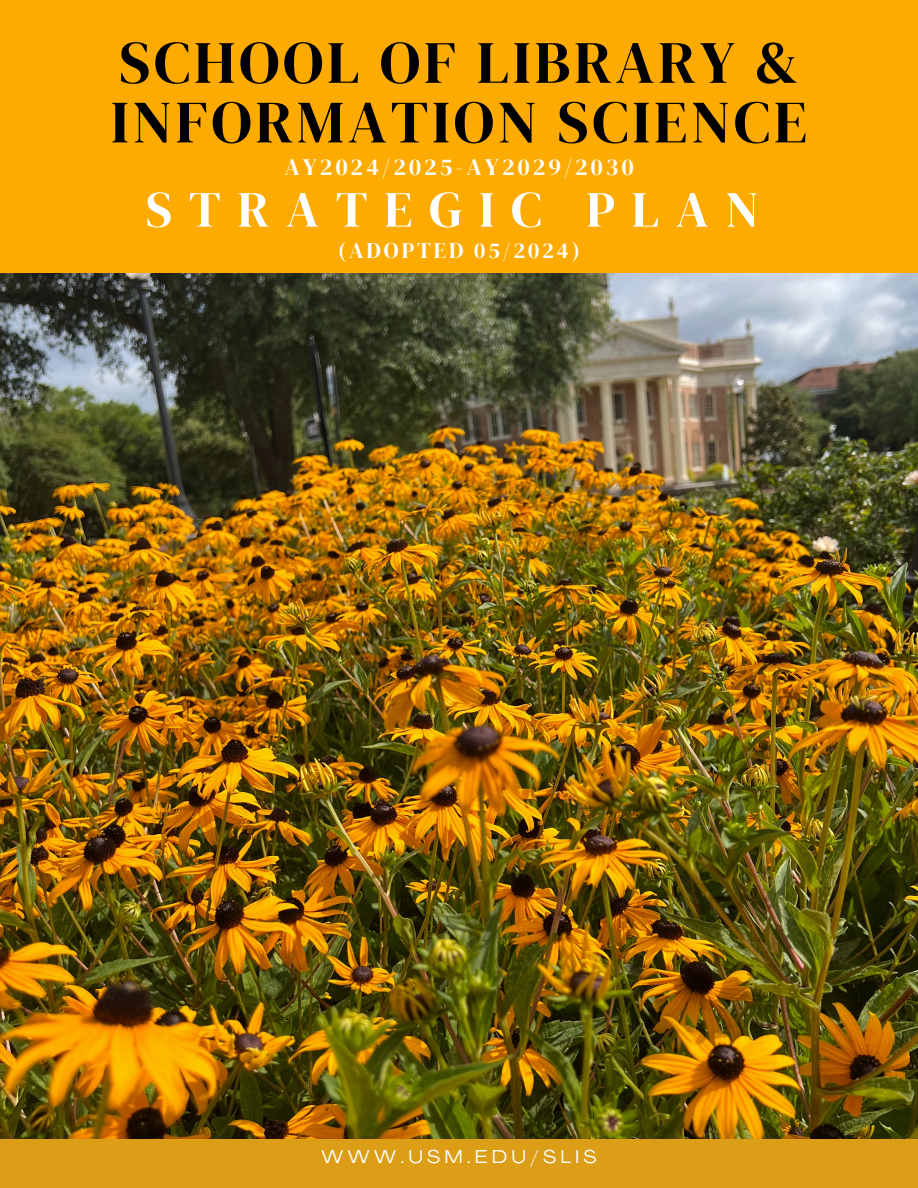
<style>
.page{position:relative;width:918px;height:1188px;background:#fff}
.page>*{position:absolute;margin:0;border:0;box-sizing:border-box;transform-origin:0 0}
.t1{font:60px/59.7px "DM Serif Display";letter-spacing:.06em;color:#000}
.t2{font:50.7px "DM Serif Display";letter-spacing:.33em;color:#fff}
.t3{font:23.7px "DM Serif Display";letter-spacing:.13em;color:#fff}
.t4{font:22.2px "DM Serif Display";letter-spacing:.13em;color:#fff}
.t5{font:expanded 18.3px "Agrandir";letter-spacing:.25em;color:#fff}
</style>
<div class="page">
<div style="left:0;top:1104px;width:918px;height:84px;background:#dc9d17"></div>
<img style="left:0;top:273px;width:918px;height:866px">
<div style="left:0;top:0;width:918px;height:273px;background:#fdaa01"></div>
<h2 class="t1" style="left:111px;top:32px;width:698px">SCHOOL OF LIBRARY &amp;<br>INFORMATION SCIENCE</h2>
<p class="t3" style="left:284px;top:150px;width:351px">AY2024/2025-AY2029/2030</p>
<p class="t2" style="left:146px;top:174px;width:614px">STRATEGIC PLAN</p>
<p class="t4" style="left:338px;top:235px;width:243px">(ADOPTED 05/2024)</p>
<p class="t5" style="left:321px;top:1149px;width:277px">WWW.USM.EDU/SLIS</p>
</div>
